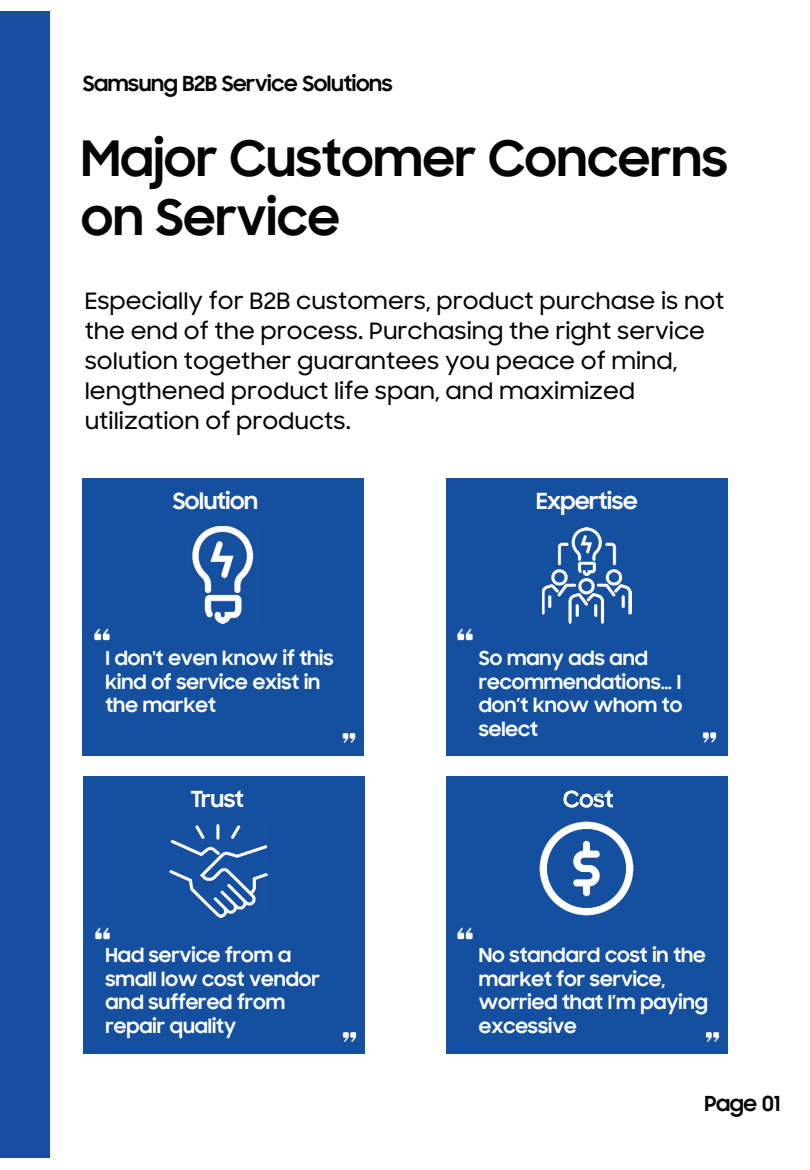
<style>
.page{position:relative;width:810px;height:1170px;background:#fff}
.page>*{position:absolute;margin:0;border:0;box-sizing:border-box;transform-origin:0 0}
.t1{font:700 49.5px/59.4px "Samsung Sharp Sans";color:#040503}
.t2{font:500 22.5px/30px "Samsung Sharp Sans";color:#040503}
.t3{font:700 22.5px "Samsung Sharp Sans";letter-spacing:-.02em;color:#fff}
.t4{font:700 21px "Samsung Sharp Sans";letter-spacing:-.02em;color:#040503}
.t5{font:700 19.5px/23.4px "Samsung Sharp Sans";color:#fff}
</style>
<div class="page">
<div style="left:0;top:12px;width:50px;height:1146px;background:#184ea1"></div>
<div style="left:83px;top:478px;width:281px;height:278px;background:#1550a0"></div>
<img style="left:192px;top:526px;width:62px;height:97px">
<img style="left:94px;top:628px;width:16px;height:13px">
<img style="left:342px;top:733px;width:14px;height:10px">
<div style="left:446px;top:478px;width:281px;height:278px;background:#1550a0"></div>
<img style="left:457px;top:628px;width:16px;height:13px">
<img style="left:702px;top:732px;width:15px;height:11px">
<img style="left:542px;top:528px;width:89px;height:95px">
<div style="left:83px;top:777px;width:282px;height:277px;background:#1550a0"></div>
<img style="left:95px;top:927px;width:15px;height:13px">
<img style="left:342px;top:1032px;width:15px;height:10px">
<img style="left:170px;top:825px;width:97px;height:93px">
<div style="left:446px;top:777px;width:281px;height:277px;background:#1550a0"></div>
<img style="left:457px;top:927px;width:16px;height:13px">
<img style="left:705px;top:1032px;width:15px;height:10px">
<img style="left:539px;top:821px;width:95px;height:95px">
<img style="left:563px;top:796px;width:30px;height:12px">
<svg style="left:593px;top:796px;width:20px;height:12px"></svg>
<p class="t4" style="left:83px;top:68px;width:311px">Samsung B2B Service Solutions</p>
<h1 class="t1" style="left:81px;top:126px;width:648px">Major Customer Concerns on Service</h1>
<p class="t2" style="left:85px;top:285px;width:641px">Especially for B2B customers, product purchase is not the end of the process. Purchasing the right service solution together guarantees you peace of mind, lengthened product life span, and maximized utilization of products.</p>
<p class="t3" style="left:173px;top:484px;width:87px">Solution</p>
<p class="t3" style="left:536px;top:484px;width:103px">Expertise</p>
<p class="t5" style="left:106px;top:646px;width:230px">I don't even know if this kind of service exist in the market</p>
<p class="t5" style="left:479px;top:646px;width:205px">So many ads and recommendations… I don’t know whom to select</p>
<p class="t3" style="left:191px;top:783px;width:55px">Trust</p>
<p class="t3" style="left:563px;top:783px;width:43px">Cos</p>
<p class="t5" style="left:106px;top:943px;width:216px">Had service from a small low cost vendor and suffered from repair quality</p>
<p class="t5" style="left:479px;top:943px;width:231px">No standard cost in the market for service, worried that I’m paying excessive</p>
<p class="t4" style="left:704px;top:1087px;width:78px">Page 01</p>
</div>
